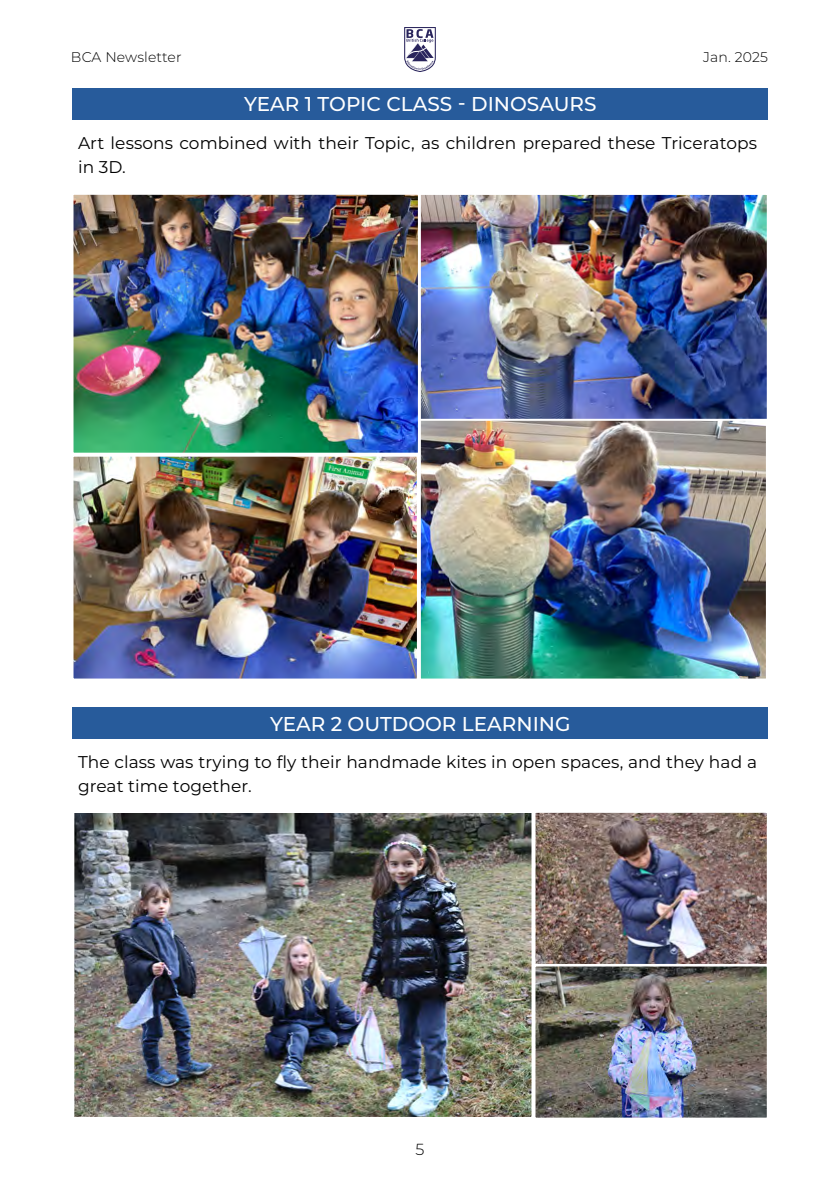
<style>
.page{position:relative;width:840px;height:1191px;background:#fff}
.page>*{position:absolute;margin:0;border:0;box-sizing:border-box;transform-origin:0 0}
.t1{font:500 20px "Montserrat";color:#fff}
.t2{font:17px/24px "Montserrat";letter-spacing:.005em;color:#000}
.t3{font:300 16px "Montserrat";color:#000}
.t4{font:300 14px "Montserrat";letter-spacing:.01em;color:#000}
</style>
<div class="page">
<svg style="left:404px;top:27px;width:31px;height:45px"></svg>
<img style="left:536px;top:814px;width:229px;height:302px">
<div style="left:533px;top:964px;width:235px;height:155px;border:2px solid #fff"></div>
<div style="left:533px;top:811px;width:235px;height:155px;border:2px solid #fff"></div>
<img style="left:75px;top:814px;width:455px;height:302px">
<div style="left:72px;top:811px;width:461px;height:308px;border:2px solid #fff"></div>
<div style="left:72px;top:88px;width:695px;height:31px;background:#275b9b"></div>
<div style="left:72px;top:708px;width:695px;height:31px;background:#275b9b"></div>
<img style="left:421px;top:196px;width:344px;height:223px">
<div style="left:418px;top:193px;width:350px;height:232px;border:2px solid #fff"></div>
<img style="left:421px;top:422px;width:343px;height:255px">
<div style="left:418px;top:419px;width:349px;height:261px;border:2px solid #fff"></div>
<img style="left:74px;top:196px;width:342px;height:256px">
<div style="left:71px;top:193px;width:348px;height:262px;border:2px solid #fff"></div>
<img style="left:74px;top:458px;width:341px;height:219px">
<div style="left:71px;top:455px;width:347px;height:225px;border:2px solid #fff"></div>
<p class="t4" style="left:71px;top:48px;width:112px">BCA Newsletter</p>
<p class="t4" style="left:702px;top:48px;width:66px">Jan. 2025</p>
<p class="t1" style="left:244px;top:90px;width:354px">YEAR 1 TOPIC CLASS - DINOSAURS</p>
<p class="t2" style="left:78px;top:130px;width:680px">Art lessons combined with their Topic, as children prepared these Triceratops in 3D.</p>
<p class="t1" style="left:270px;top:709px;width:302px">YEAR 2 OUTDOOR LEARNING</p>
<p class="t2" style="left:78px;top:750px;width:680px">The class was trying to fly their handmade kites in open spaces, and they had a great time together.</p>
<p class="t3" style="left:415px;top:1138px;width:10px">5</p>
</div>
